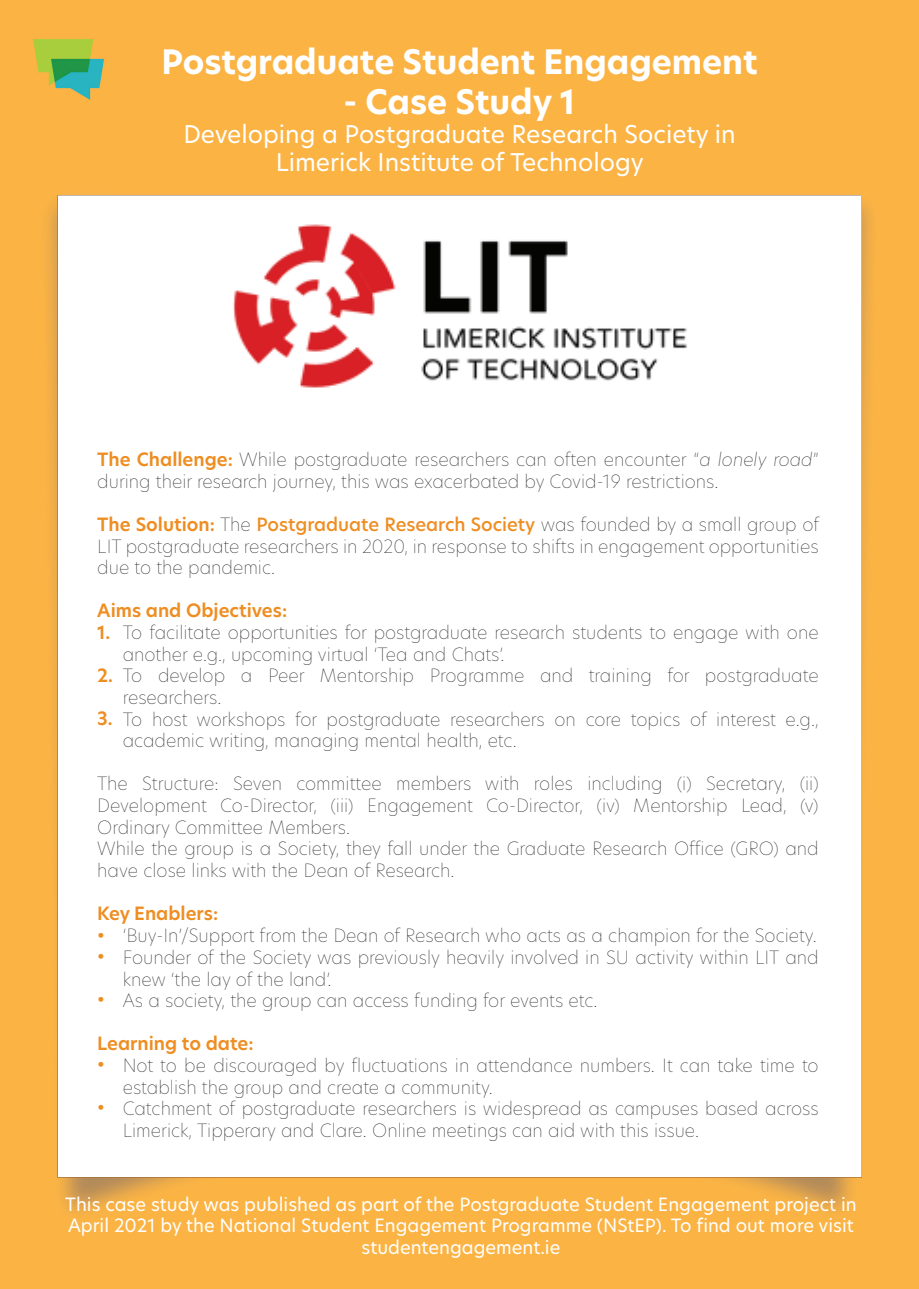
<style>
.page{position:relative;width:919px;height:1289px;background:#fff}
.page>*{position:absolute;margin:0;border:0;box-sizing:border-box;transform-origin:0 0}
.t1{font:700 33px "Hero New";color:#fff}
.t2{font:24px/28.8px "Hero New";color:#fff;text-align:center}
.t3{font:100 18px/21.6px "Hero New";color:#231f20}
.t4{font:18px/21.6px "Hero New";color:#fff;text-align:center}
.t5{font:600 18px/21.6px "Hero New";color:#ee8d21}
.s1{font-weight:600;color:#ee8d21}
.s2{font-style:italic}
.s3{font-weight:500;color:#ee8d21}
</style>
<div class="page">
<div style="left:0;top:0;width:918px;height:1288px;background:#fbb344"></div>
<img style="left:49px;top:205px;width:8px;height:554px">
<img style="left:861px;top:208px;width:9px;height:970px">
<img style="left:57px;top:1177px;width:804px;height:34px">
<div style="left:57px;top:195px;width:804px;height:982px;background:#fff"></div>
<img style="left:33px;top:39px;width:72px;height:60px">
<img style="left:225px;top:219px;width:470px;height:174px">
<h1 class="t1" style="left:161px;top:40px;width:597px">Postgraduate Student Engagement</h1>
<h1 class="t1" style="left:343px;top:79px;width:233px">- Case Study 1</h1>
<h2 class="t2" style="left:183px;top:119px;width:553px">Developing a Postgraduate Research Society in<br>Limerick Institute of Technology</h2>
<p class="t3" style="left:97px;top:448px;width:722px"><span class="s1">The Challenge:</span> While postgraduate researchers can often encounter “<span class="s2">a lonely road</span>” during their research journey, this was exacerbated by Covid-19 restrictions.</p>
<p class="t3" style="left:97px;top:513px;width:723px;text-align:justify"><span class="s1">The Solution:</span> The <span class="s3">Postgraduate Research Society</span> was founded by a small group of LIT postgraduate researchers in 2020, in response to shifts in engagement opportunities due to the pandemic.</p>
<p class="t5" style="left:97px;top:600px;width:191px">Aims and Objectives:<br>1.</p>
<p class="t5" style="left:97px;top:664px;width:17px">2.</p>
<p class="t5" style="left:97px;top:708px;width:17px">3.</p>
<p class="t3" style="left:123px;top:621px;width:697px">To facilitate opportunities for postgraduate research students to engage with one another e.g., upcoming virtual ‘Tea and Chats’.<br>To develop a Peer Mentorship Programme and training for postgraduate researchers.<br>To host workshops for postgraduate researchers on core topics of interest e.g., academic writing, managing mental health, etc.</p>
<p class="t3" style="left:97px;top:772px;width:722px">The Structure: Seven committee members with roles including (i) Secretary, (ii)<br>Development Co-Director, (iii) Engagement Co-Director, (iv) Mentorship Lead, (v)<br>Ordinary Committee Members.<br>While the group is a Society, they fall under the Graduate Research Office (GRO) and have close links with the Dean of Research.</p>
<p class="t5" style="left:97px;top:902px;width:122px">Key Enablers: •<br>•</p>
<p class="t5" style="left:97px;top:988px;width:9px">•</p>
<p class="t5" style="left:97px;top:1032px;width:158px">Learning to date: •</p>
<p class="t5" style="left:97px;top:1096px;width:9px">•</p>
<p class="t3" style="left:123px;top:924px;width:697px">‘Buy-In’/Support from the Dean of Research who acts as a champion for the Society.<br>Founder of the Society was previously heavily involved in SU activity within LIT and knew ‘the lay of the land’.<br>As a society, the group can access funding for events etc.</p>
<p class="t3" style="left:123px;top:1053px;width:697px">Not to be discouraged by fluctuations in attendance numbers. It can take time to establish the group and create a community.<br>Catchment of postgraduate researchers is widespread as campuses based across Limerick, Tipperary and Clare. Online meetings can aid with this issue.</p>
<p class="t4" style="left:65px;top:1192px;width:793px">This case study was published as part of the Postgraduate Student Engagement project in<br>April 2021 by the National Student Engagement Programme (NStEP). To find out more visit studentengagement.ie</p>
</div>
